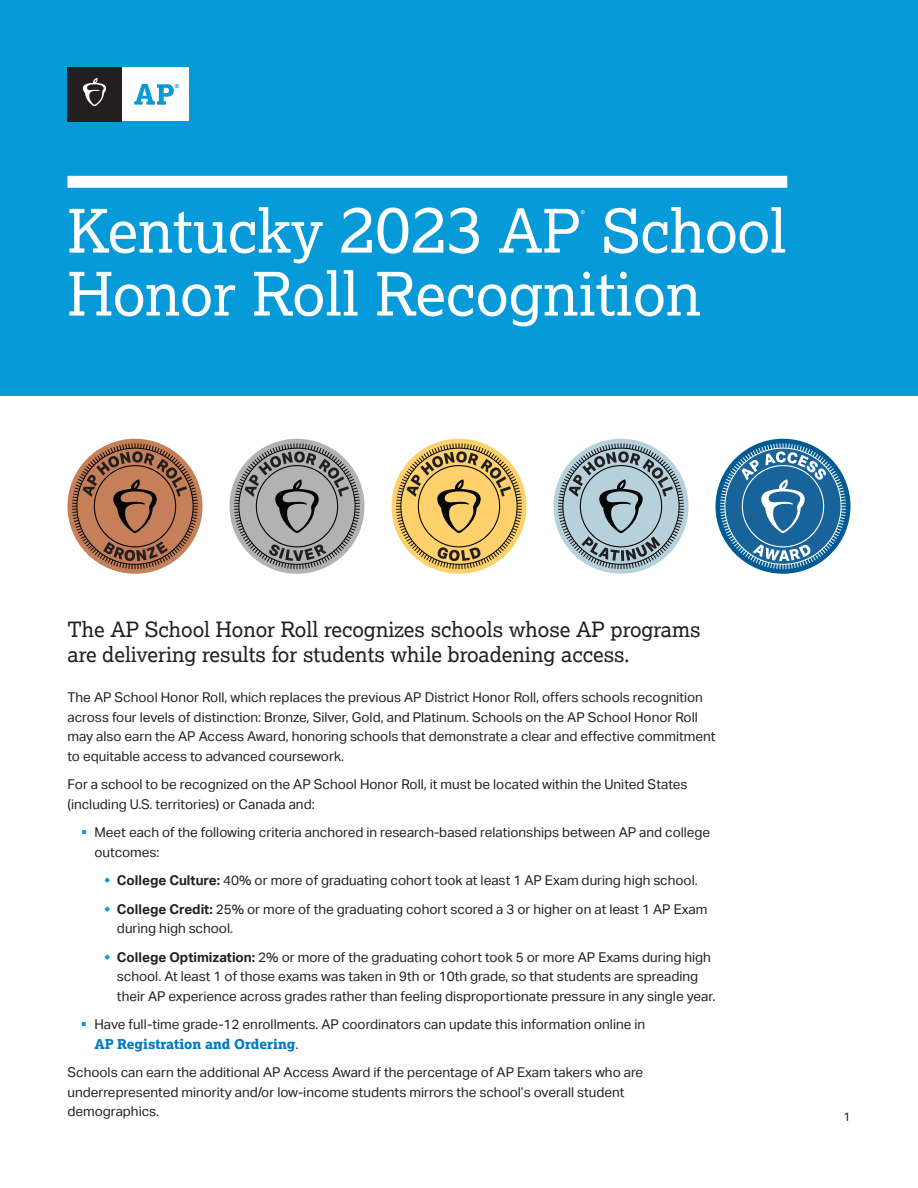
<style>
.page{position:relative;width:918px;height:1188px;background:#fff}
.page>*{position:absolute;margin:0;border:0;box-sizing:border-box;transform-origin:0 0}
.t1{font:60px "Lexia";color:#fff}
.t2{font:21px/25.5px "Lexia";color:#231f20}
.t3{font:13.5px/19.5px "Aktiv Grotesk";color:#231f20}
.t4{font:800 13.5px "Lexia";color:#007bc3}
.t5{font:12px "Aktiv Grotesk";color:#231f20}
.t6{font:5.25px "Lexia";color:#fff}
.s1{font-size:66px}
.s2{color:#069ad9}
.s3{font-weight:700}
.s4{font-family:"Aktiv Grotesk";font-weight:400;color:#231f20}
</style>
<div class="page">
<div style="left:0;top:0;width:918px;height:396px;background:#069ad9"></div>
<div style="left:122px;top:68px;width:67px;height:54px;background:#fff"></div>
<svg style="left:134px;top:84px;width:45px;height:21px"></svg>
<div style="left:68px;top:68px;width:54px;height:54px;background:#231f20"></div>
<svg style="left:83px;top:78px;width:23px;height:28px"></svg>
<div style="left:68px;top:439px;width:134px;height:135px;background:#c57f59;border-radius:50%"></div>
<svg style="left:72px;top:443px;width:126px;height:126px"></svg>
<div style="left:230px;top:439px;width:134px;height:135px;background:#b2b2b2;border-radius:50%"></div>
<svg style="left:234px;top:443px;width:126px;height:126px"></svg>
<div style="left:392px;top:439px;width:134px;height:135px;background:#fed16c;border-radius:50%"></div>
<svg style="left:396px;top:443px;width:126px;height:126px"></svg>
<div style="left:554px;top:439px;width:134px;height:135px;background:#b7d1dc;border-radius:50%"></div>
<svg style="left:558px;top:443px;width:126px;height:126px"></svg>
<div style="left:716px;top:439px;width:134px;height:135px;background:#005a93;border-radius:50%"></div>
<svg style="left:720px;top:443px;width:126px;height:126px"></svg>
<div style="left:67px;top:176px;width:720px;height:12px;background:#fff"></div>
<h1 class="t1" style="left:68px;top:193px;width:721px">Kentucky <span class="s1">2023</span> AP School</h1>
<p class="t6" style="left:581px;top:208px;width:6px">®</p>
<h1 class="t1" style="left:68px;top:256px;width:635px">Honor Roll Recognition</h1>
<h2 class="t2" style="left:68px;top:616px;width:635px">The AP School Honor Roll recognizes schools whose AP programs are delivering results for students while broadening access.</h2>
<p class="t3" style="left:68px;top:688px;width:650px">The AP School Honor Roll, which replaces the previous AP District Honor Roll, offers schools recognition across four levels of distinction: Bronze, Silver, Gold, and Platinum. Schools on the AP School Honor Roll may also earn the AP Access Award, honoring schools that demonstrate a clear and effective commitment to equitable access to advanced coursework.</p>
<p class="t3" style="left:68px;top:775px;width:622px">For a school to be recognized on the AP School Honor Roll, it must be located within the United States (including U.S. territories) or Canada and:</p>
<p class="t3" style="left:94px;top:823px;width:617px;text-indent:-14px"><span class="s2">•</span> Meet each of the following criteria anchored in research-based relationships between AP and college outcomes:</p>
<p class="t3" style="left:103px;top:871px;width:596px"><span class="s2">•</span> <span class="s3">College Culture:</span> 40% or more of graduating cohort took at least 1 AP Exam during high school.</p>
<p class="t3" style="left:117px;top:899px;width:592px;text-indent:-14px"><span class="s2">•</span> <span class="s3">College Credit:</span> 25% or more of the graduating cohort scored a 3 or higher on at least 1 AP Exam during high school.</p>
<p class="t3" style="left:117px;top:947px;width:600px;text-indent:-14px"><span class="s2">•</span> <span class="s3">College Optimization:</span> 2% or more of the graduating cohort took 5 or more AP Exams during high school. At least 1 of those exams was taken in 9th or 10th grade, so that students are spreading their AP experience across grades rather than feeling disproportionate pressure in any single year.</p>
<p class="t3" style="left:81px;top:1015px;width:566px"><span class="s2">•</span> Have full-time grade-12 enrollments. AP coordinators can update this information online in</p>
<p class="t4" style="left:94px;top:1035px;width:206px">AP Registration and Ordering<span class="s4">.</span></p>
<p class="t3" style="left:67px;top:1063px;width:577px">Schools can earn the additional AP Access Award if the percentage of AP Exam takers who are underrepresented minority and/or low-income students mirrors the school’s overall student demographics.</p>
<p class="t5" style="left:843px;top:1109px;width:9px">1</p>
</div>
